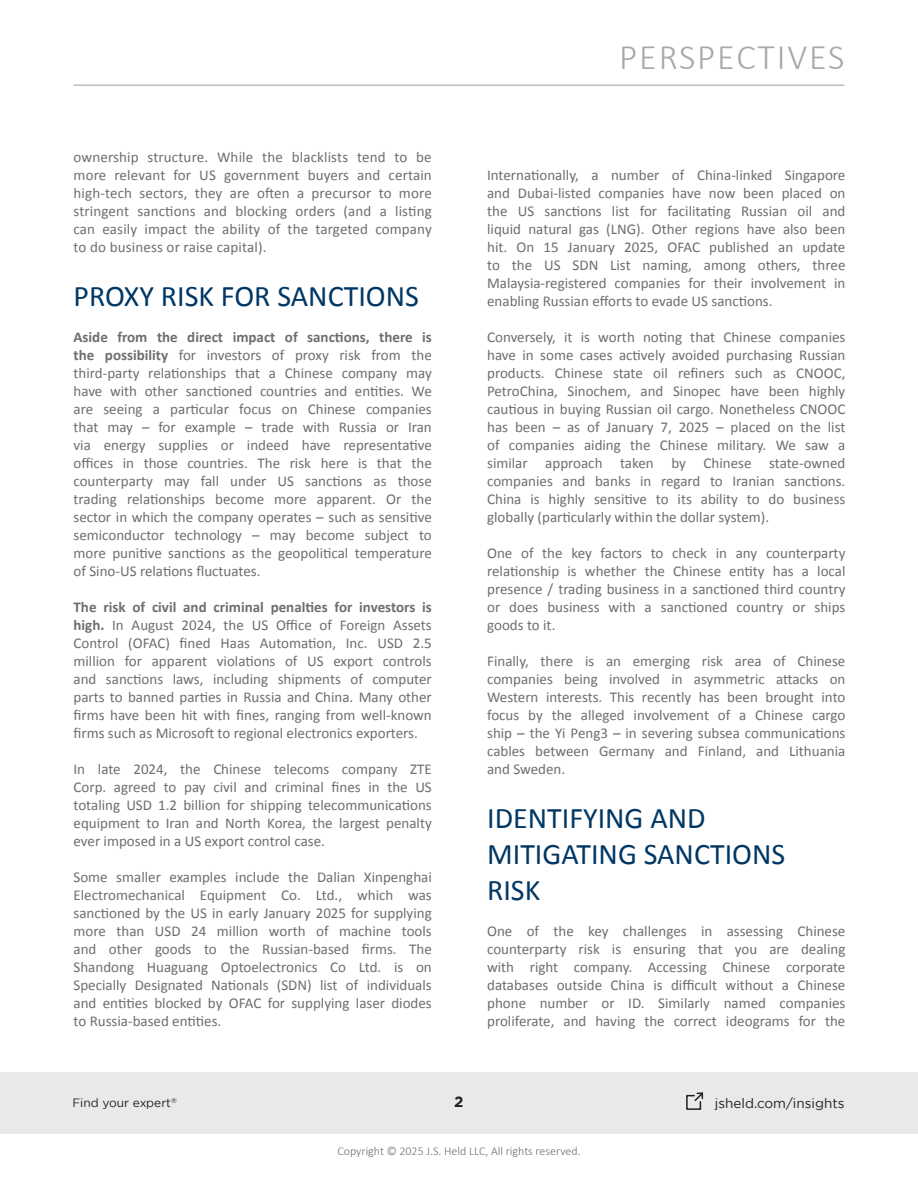
<style>
.page{position:relative;width:918px;height:1188px;background:#fff}
.page>*{position:absolute;margin:0;border:0;box-sizing:border-box;transform-origin:0 0}
.t1{font:300 36px "Calibri";letter-spacing:.05em;color:#a6a8aa}
.Main_Titles{font:30px/36px "Calibri";color:#003764}
.Text_Styles{font:15px/18px "Calibri";color:#6d6e70;text-align:justify}
.t2{font:700 15px "Gotham";color:#231f20}
.t3{font:13.5px "Gotham";color:#231f20}
.t4{font:300 12px "Calibri";color:#6d6e70}
.t5{font:12px "Gotham";color:#241f21}
.t6{font:7.05px "Gotham";color:#241f21}
.s1{font-weight:700}
</style>
<div class="page">
<div style="left:0;top:1072px;width:918px;height:62px;background:#e9e9e9"></div>
<hr style="left:74px;top:85px;width:770px;height:1px;background:#a6a8ab">
<svg style="left:686px;top:1092px;width:18px;height:18px"></svg>
<p class="Text_Styles" style="left:74px;top:147px;width:360px">ownership structure. While the blacklists tend to be more relevant for US government buyers and certain high-tech sectors, they are often a precursor to more stringent sanctions and blocking orders (and a listing can easily impact the ability of the targeted company to do business or raise capital).</p>
<p class="Main_Titles" style="left:74px;top:277px;width:347px">PROXY RISK FOR SANCTIONS</p>
<p class="Text_Styles" style="left:74px;top:327px;width:360px"><span class="s1">Aside from the direct impact of sanctions, there is the possibility</span> for investors of proxy risk from the third-party relationships that a Chinese company may have with other sanctioned countries and entities. We are seeing a particular focus on Chinese companies that may – for example – trade with Russia or Iran via energy supplies or indeed have representative offices in those countries. The risk here is that the counterparty may fall under US sanctions as those trading relationships become more apparent. Or the sector in which the company operates – such as sensitive semiconductor technology – may become subject to more punitive sanctions as the geopolitical temperature of Sino-US relations fluctuates.</p>
<p class="Text_Styles" style="left:74px;top:597px;width:360px"><span class="s1">The risk of civil and criminal penalties for investors is high.</span> In August 2024, the US Office of Foreign Assets Control (OFAC) fined Haas Automation, Inc. USD 2.5 million for apparent violations of US export controls and sanctions laws, including shipments of computer parts to banned parties in Russia and China. Many other firms have been hit with fines, ranging from well-known firms such as Microsoft to regional electronics exporters.</p>
<p class="Text_Styles" style="left:74px;top:759px;width:360px">In late 2024, the Chinese telecoms company ZTE Corp. agreed to pay civil and criminal fines in the US totaling USD 1.2 billion for shipping telecommunications equipment to Iran and North Korea, the largest penalty ever imposed in a US export control case.</p>
<p class="Text_Styles" style="left:74px;top:867px;width:360px">Some smaller examples include the Dalian Xinpenghai Electromechanical Equipment Co. Ltd., which was sanctioned by the US in early January 2025 for supplying more than USD 24 million worth of machine tools and other goods to the Russian-based firms. The Shandong Huaguang Optoelectronics Co Ltd. is on Specially Designated Nationals (SDN) list of individuals and entities blocked by OFAC for supplying laser diodes to Russia-based entities.</p>
<h1 class="t1" style="left:619px;top:35px;width:227px">PERSPECTIVES</h1>
<p class="Text_Styles" style="left:487px;top:165px;width:360px">Internationally, a number of China-linked Singapore and Dubai-listed companies have now been placed on the US sanctions list for facilitating Russian oil and liquid natural gas (LNG). Other regions have also been hit. On 15 January 2025, OFAC published an update to the US SDN List naming, among others, three Malaysia-registered companies for their involvement in enabling Russian efforts to evade US sanctions.</p>
<p class="Text_Styles" style="left:487px;top:327px;width:360px">Conversely, it is worth noting that Chinese companies have in some cases actively avoided purchasing Russian products. Chinese state oil refiners such as CNOOC, PetroChina, Sinochem, and Sinopec have been highly cautious in buying Russian oil cargo. Nonetheless CNOOC has been – as of January 7, 2025 – placed on the list of companies aiding the Chinese military. We saw a similar approach taken by Chinese state-owned companies and banks in regard to Iranian sanctions.<br>China is highly sensitive to its ability to do business globally (particularly within the dollar system).</p>
<p class="Text_Styles" style="left:487px;top:543px;width:360px">One of the key factors to check in any counterparty relationship is whether the Chinese entity has a local presence / trading business in a sanctioned third country or does business with a sanctioned country or ships goods to it.</p>
<p class="Text_Styles" style="left:487px;top:651px;width:360px">Finally, there is an emerging risk area of Chinese companies being involved in asymmetric attacks on Western interests. This recently has been brought into focus by the alleged involvement of a Chinese cargo ship – the Yi Peng3 – in severing subsea communications cables between Germany and Finland, and Lithuania and Sweden.</p>
<p class="Main_Titles" style="left:487px;top:799px;width:300px">IDENTIFYING AND<br>MITIGATING SANCTIONS<br>RISK</p>
<p class="Text_Styles" style="left:487px;top:921px;width:360px">One of the key challenges in assessing Chinese counterparty risk is ensuring that you are dealing with right company. Accessing Chinese corporate databases outside China is difficult without a Chinese phone number or ID. Similarly named companies proliferate, and having the correct ideograms for the</p>
<p class="t5" style="left:72px;top:1096px;width:100px">Find your expert</p>
<p class="t2" style="left:454px;top:1093px;width:11px">2</p>
<p class="t3" style="left:715px;top:1095px;width:131px">jsheld.com/insights</p>
<p class="t6" style="left:171px;top:1096px;width:7px">®</p>
<p class="t4" style="left:337px;top:1144px;width:245px">Copyright © 2025 J.S. Held LLC, All rights reserved.</p>
</div>
